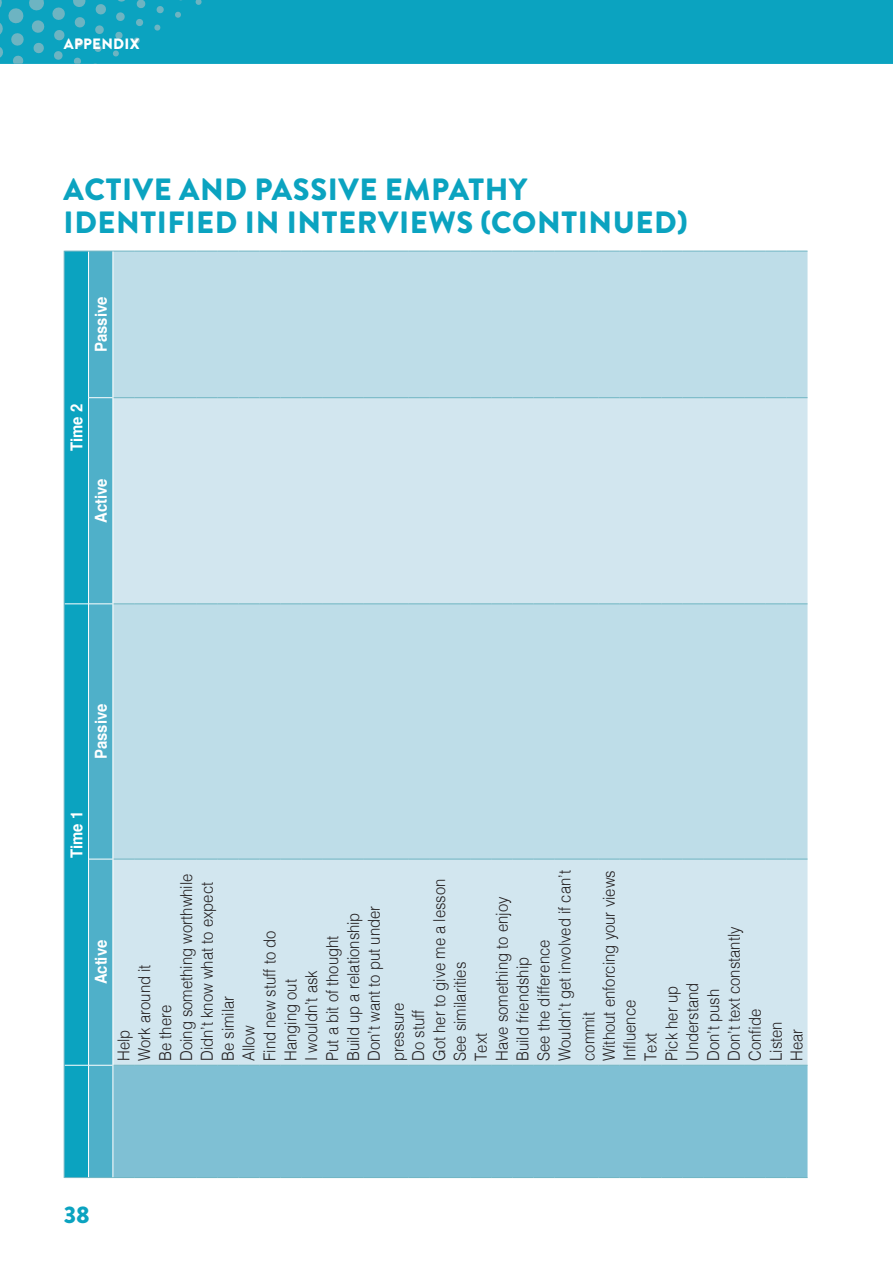
<style>
.page{position:relative;width:893px;height:1263px;background:#fff}
.page>*{position:absolute;margin:0;border:0;box-sizing:border-box;transform-origin:0 0}
.t1{font:900 30.75px "Brandon Grotesque";letter-spacing:.02em;color:#0ba3c0}
.t2{font:900 24px "Brandon Grotesque";color:#0ba3c0}
.t3{font:300 16.5px/20.9px "Helvetica";color:#231f20;scale:.9 1}
.t4{font:700 16.5px "Helvetica";color:#fff;scale:.9 1}
.t5{font:900 15px "Brandon Grotesque";color:#fff}
</style>
<div class="page">
<div style="left:0;top:0;width:893px;height:64px;background:#0ba3c0"></div>
<svg style="left:195px;top:0;width:7px;height:5px"></svg>
<svg style="left:175px;top:11px;width:6px;height:7px"></svg>
<svg style="left:154px;top:24px;width:7px;height:7px"></svg>
<svg style="left:133px;top:37px;width:7px;height:7px"></svg>
<svg style="left:156px;top:6px;width:8px;height:8px"></svg>
<svg style="left:136px;top:19px;width:8px;height:7px"></svg>
<svg style="left:115px;top:31px;width:8px;height:8px"></svg>
<svg style="left:118px;top:0;width:7px;height:2px"></svg>
<svg style="left:95px;top:4px;width:11px;height:11px"></svg>
<svg style="left:136px;top:0;width:10px;height:8px"></svg>
<svg style="left:116px;top:12px;width:9px;height:9px"></svg>
<svg style="left:113px;top:50px;width:6px;height:7px"></svg>
<svg style="left:94px;top:44px;width:8px;height:8px"></svg>
<svg style="left:73px;top:57px;width:9px;height:7px"></svg>
<svg style="left:74px;top:17px;width:11px;height:11px"></svg>
<svg style="left:54px;top:30px;width:11px;height:11px"></svg>
<svg style="left:73px;top:0;width:13px;height:7px"></svg>
<svg style="left:52px;top:7px;width:13px;height:13px"></svg>
<svg style="left:95px;top:25px;width:9px;height:9px"></svg>
<svg style="left:74px;top:38px;width:10px;height:9px"></svg>
<svg style="left:54px;top:51px;width:9px;height:9px"></svg>
<svg style="left:0;top:0;width:45px;height:64px"></svg>
<div style="left:364px;top:1066px;width:443px;height:111px;background:#7fc0d4"></div>
<div style="left:364px;top:860px;width:443px;height:205px;background:#d2e6ef"></div>
<svg style="left:364px;top:252px;width:443px;height:607px;background:#c4dfea"></svg>
<hr style="left:364px;top:1177px;width:44px;height:1px;background:#6db4c2">
<svg style="left:408px;top:1177px;width:146px;height:1px"></svg>
<hr style="left:554px;top:1177px;width:45px;height:1px;background:#6db4c2">
<svg style="left:599px;top:1177px;width:208px;height:1px"></svg>
<hr style="left:364px;top:1065px;width:44px;height:1px;background:#6db4c2">
<svg style="left:408px;top:1065px;width:146px;height:1px"></svg>
<hr style="left:554px;top:1065px;width:45px;height:1px;background:#6db4c2">
<svg style="left:599px;top:1065px;width:208px;height:1px"></svg>
<hr style="left:364px;top:859px;width:44px;height:1px;background:#6db4c2">
<hr style="left:364px;top:603px;width:44px;height:1px;background:#6db4c2">
<svg style="left:408px;top:859px;width:146px;height:1px"></svg>
<svg style="left:408px;top:603px;width:146px;height:1px"></svg>
<hr style="left:554px;top:859px;width:45px;height:1px;background:#6db4c2">
<hr style="left:554px;top:603px;width:45px;height:1px;background:#6db4c2">
<svg style="left:599px;top:859px;width:208px;height:1px"></svg>
<svg style="left:599px;top:603px;width:208px;height:1px"></svg>
<svg style="left:64px;top:251px;width:300px;height:927px;background:#a0d2e0"></svg>
<hr style="left:364px;top:397px;width:44px;height:1px;background:#6db4c2">
<hr style="left:364px;top:251px;width:44px;height:1px;background:#6db4c2">
<svg style="left:408px;top:397px;width:146px;height:1px"></svg>
<svg style="left:408px;top:251px;width:146px;height:1px"></svg>
<hr style="left:554px;top:397px;width:45px;height:1px;background:#6db4c2">
<hr style="left:554px;top:251px;width:45px;height:1px;background:#6db4c2">
<svg style="left:599px;top:397px;width:208px;height:1px"></svg>
<svg style="left:599px;top:251px;width:208px;height:1px"></svg>
<hr style="left:113px;top:1065px;width:1px;height:112px;background:#fff">
<hr style="left:113px;top:859px;width:1px;height:206px;background:#fff">
<hr style="left:113px;top:604px;width:1px;height:255px;background:#fff">
<hr style="left:113px;top:398px;width:1px;height:206px;background:#fff">
<hr style="left:113px;top:251px;width:1px;height:147px;background:#fff">
<p class="t5" style="left:64px;top:33px;width:11px">APP</p>
<p class="t5" style="left:92px;top:33px;width:49px">ENDIX</p>
<h1 class="t1" style="left:64px;top:168px;width:21px">ACT</h1>
<h1 class="t1" style="left:122px;top:168px;width:81px">IVE AND</h1>
<h1 class="t1" style="left:254px;top:168px;width:274px">PASSIVE EMPATHY</h1>
<h1 class="t1" style="left:64px;top:201px;width:32px">IDENT</h1>
<h1 class="t1" style="left:157px;top:201px;width:162px">IFIED IN INTERV</h1>
<h1 class="t1" style="left:399px;top:201px;width:212px">IEWS (CONTINUED</h1>
<h1 class="t1" style="left:677px;top:201px;width:12px">)</h1>
<p class="t4" style="left:88px;top:352px;width:63px;rotate:-90deg">Passive</p>
<p class="t4" style="left:63px;top:451px;width:53px;rotate:-90deg">Time 2</p>
<p class="t4" style="left:88px;top:523px;width:51px;rotate:-90deg">Active</p>
<p class="t4" style="left:88px;top:759px;width:63px;rotate:-90deg">Passive</p>
<p class="t4" style="left:63px;top:858px;width:53px;rotate:-90deg">Time 1</p>
<p class="t4" style="left:88px;top:984px;width:51px;rotate:-90deg">Active</p>
<p class="t3" style="left:112px;top:1061px;width:210px;rotate:-90deg">Help<br>Work around it<br>Be there<br>Doing something worthwhile<br>Didn’t know what to expect<br>Be similar<br>Allow<br>Find new stuff to do<br>Hanging out<br>I wouldn’t ask<br>Put a bit of thought<br>Build up a relationship<br>Don’t want to put under</p>
<p class="t3" style="left:386px;top:1061px;width:213px;rotate:-90deg">pressure<br>Do stuff<br>Got her to give me a lesson<br>See similarities<br>Text<br>Have something to enjoy<br>Build friendship<br>See the difference<br>Wouldn’t get involved if can’t</p>
<p class="t3" style="left:577px;top:1061px;width:213px;rotate:-90deg">commit<br>Without enforcing your views<br>Influence<br>Text<br>Pick her up<br>Understand<br>Don’t push<br>Don’t text constantly<br>Confide<br>Listen<br>Hear</p>
<h2 class="t2" style="left:64px;top:1198px;width:28px">38</h2>
</div>
